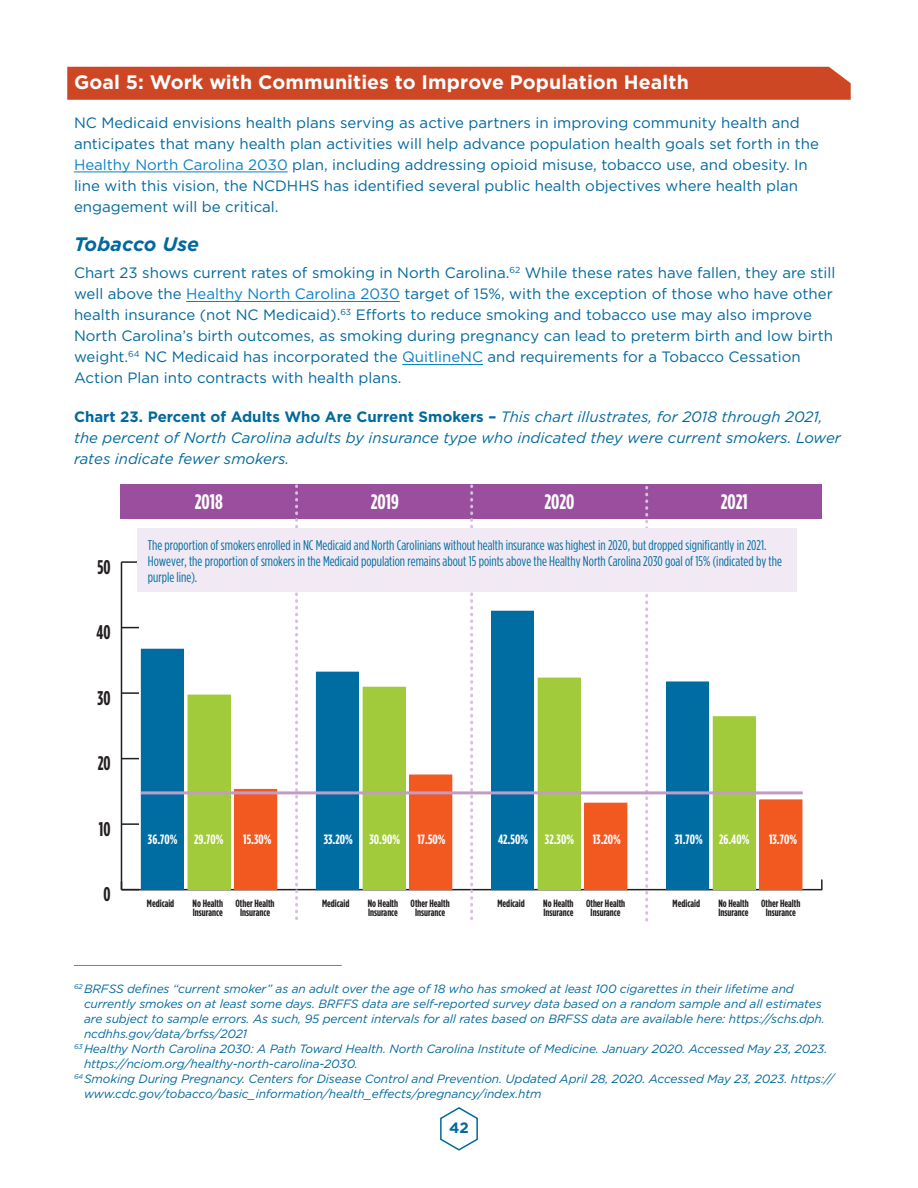
<style>
.page{position:relative;width:918px;height:1188px;background:#fff}
.page>*{position:absolute;margin:0;border:0;box-sizing:border-box;transform-origin:0 0}
.t1{font:700 21px "Gotham Condensed";color:#fff}
.t2{font:700 19.8px "Gotham Condensed";color:#231f20;scale:.91 1}
.Subhead_2{font:700 19.5px "Gotham";letter-spacing:.005em;color:#fff}
.Subhead_3{font:italic 700 19.5px "Gotham";color:#00699d}
.t3{font:15px/21px "Gotham";color:#00699d}
.Figure_head{font:italic 15px/21px "Gotham";color:#00699d}
.t4{font:700 15px "Gotham";color:#00699d}
.t5{font:14.1px/16.2px "Gotham Condensed";color:#006da2}
.t6{font:700 13.5px "Gotham Condensed";color:#fff}
.Footnote{font:italic 12px/15px "Gotham";letter-spacing:-.01em;color:#00699d}
.t7{font:700 10.5px/9px "Gotham Condensed";color:#231f20;text-align:center}
.s1{color:#0c81c5}
.s2{font-weight:700;font-style:normal}
</style>
<div class="page">
<svg style="left:440px;top:1107px;width:38px;height:44px"></svg>
<div style="left:67px;top:67px;width:784px;height:33px;background:#cd4724"></div>
<hr style="left:74px;top:172px;width:214px;height:1px;background:#0c81c5">
<hr style="left:186px;top:301px;width:214px;height:1px;background:#0c81c5">
<hr style="left:402px;top:364px;width:81px;height:1px;background:#0c81c5">
<hr style="left:74px;top:965px;width:268px;height:1px;background:#f15921">
<div style="left:120px;top:484px;width:702px;height:34px;background:#994e9e"></div>
<hr style="left:121px;top:889px;width:701px;height:1px;background:#231f20">
<svg style="left:295px;top:486px;width:3px;height:433px"></svg>
<svg style="left:470px;top:486px;width:3px;height:433px"></svg>
<svg style="left:645px;top:486px;width:3px;height:434px"></svg>
<svg style="left:821px;top:880px;width:2px;height:10px"></svg>
<hr style="left:121px;top:562px;width:1px;height:328px;background:#231f20">
<svg style="left:122px;top:881px;width:17px;height:8px"></svg>
<svg style="left:122px;top:823px;width:17px;height:2px"></svg>
<svg style="left:122px;top:758px;width:17px;height:1px"></svg>
<svg style="left:122px;top:692px;width:17px;height:2px"></svg>
<svg style="left:122px;top:627px;width:17px;height:1px"></svg>
<svg style="left:121px;top:561px;width:16px;height:2px"></svg>
<div style="left:235px;top:789px;width:42px;height:101px;background:#f15921"></div>
<div style="left:234px;top:789px;width:43px;height:101px;border:1px solid #f15921"></div>
<div style="left:410px;top:775px;width:42px;height:115px;background:#f15921"></div>
<div style="left:409px;top:775px;width:43px;height:115px;border:1px solid #f15921"></div>
<div style="left:585px;top:803px;width:42px;height:87px;background:#f15921"></div>
<div style="left:584px;top:803px;width:43px;height:87px;border:1px solid #f15921"></div>
<div style="left:760px;top:800px;width:42px;height:90px;background:#f15921"></div>
<div style="left:188px;top:695px;width:42px;height:195px;background:#a1cb3a"></div>
<div style="left:363px;top:687px;width:42px;height:203px;background:#a1cb3a"></div>
<div style="left:538px;top:678px;width:42px;height:212px;background:#a1cb3a"></div>
<div style="left:538px;top:678px;width:43px;height:212px;border:1px solid #a1cb3a"></div>
<div style="left:713px;top:717px;width:42px;height:173px;background:#a1cb3a"></div>
<div style="left:713px;top:716px;width:43px;height:174px;border:1px solid #a1cb3a"></div>
<div style="left:141px;top:649px;width:42px;height:241px;background:#006da2"></div>
<div style="left:141px;top:649px;width:43px;height:241px;border:1px solid #006da2"></div>
<div style="left:316px;top:672px;width:42px;height:218px;background:#006da2"></div>
<div style="left:316px;top:672px;width:43px;height:218px;border:1px solid #006da2"></div>
<div style="left:491px;top:611px;width:43px;height:279px;background:#006da2"></div>
<div style="left:667px;top:682px;width:42px;height:208px;background:#006da2"></div>
<div style="left:666px;top:682px;width:43px;height:208px;border:1px solid #006da2"></div>
<hr style="left:141px;top:791px;width:662px;height:3px;background:#c29cc7">
<div style="left:137px;top:529px;width:660px;height:63px;background:#f1e9f3"></div>
<p class="Subhead_2" style="left:74px;top:69px;width:616px">Goal 5: Work with Communities to Improve Population Health</p>
<p class="t3" style="left:74px;top:112px;width:747px">NC Medicaid envisions health plans serving as active partners in improving community health and anticipates that many health plan activities will help advance population health goals set forth in the <span class="s1">Healthy North Carolina 2030</span> plan, including addressing opioid misuse, tobacco use, and obesity. In line with this vision, the NCDHHS has identified several public health objectives where health plan engagement will be critical.</p>
<p class="Subhead_3" style="left:74px;top:231px;width:126px">Tobacco Use</p>
<p class="t3" style="left:74px;top:262px;width:763px">Chart 23 shows current rates of smoking in North Carolina. <sup>62</sup> While these rates have fallen, they are still well above the <span class="s1">Healthy North Carolina 2030</span> target of 15%, with the exception of those who have other health insurance (not NC Medicaid). <sup>63</sup> Efforts to reduce smoking and tobacco use may also improve North Carolina’s birth outcomes, as smoking during pregnancy can lead to preterm birth and low birth weight. <sup>64</sup> NC Medicaid has incorporated the <span class="s1">QuitlineNC</span> and requirements for a Tobacco Cessation Action Plan into contracts with health plans.</p>
<p class="Figure_head" style="left:74px;top:406px;width:768px"><span class="s2">Chart 23. Percent of Adults Who Are Current Smokers –</span> This chart illustrates, for 2018 through 2021, the percent of North Carolina adults by insurance type who indicated they were current smokers. Lower rates indicate fewer smokers.</p>
<p class="t2" style="left:97px;top:556px;width:16px">50</p>
<p class="t2" style="left:97px;top:621px;width:17px">40</p>
<p class="t2" style="left:98px;top:687px;width:16px">30</p>
<p class="t2" style="left:98px;top:752px;width:16px">20</p>
<p class="t2" style="left:99px;top:818px;width:14px">10</p>
<p class="t2" style="left:103px;top:883px;width:9px">0</p>
<p class="t1" style="left:195px;top:490px;width:30px">2018</p>
<p class="t1" style="left:371px;top:490px;width:30px">2019</p>
<p class="t1" style="left:545px;top:490px;width:31px">2020</p>
<p class="t1" style="left:721px;top:490px;width:29px">2021</p>
<p class="t5" style="left:148px;top:536px;width:636px">The proportion of smokers enrolled in NC Medicaid and North Carolinians without health insurance was highest in 2020, but dropped significantly in 2021.<br>However, the proportion of smokers in the Medicaid population remains about 15 points above the Healthy North Carolina 2030 goal of 15% (indicated by the purple line).</p>
<p class="t6" style="left:148px;top:832px;width:77px">36.70% 29.70%</p>
<p class="t6" style="left:243px;top:832px;width:30px">15.30%</p>
<p class="t6" style="left:324px;top:832px;width:78px">33.20% 30.90%</p>
<p class="t6" style="left:418px;top:832px;width:30px">17.50%</p>
<p class="t6" style="left:498px;top:832px;width:31px">42.50%</p>
<p class="t6" style="left:545px;top:832px;width:31px">32.30%</p>
<p class="t6" style="left:593px;top:832px;width:30px">13.20%</p>
<p class="t6" style="left:675px;top:832px;width:76px">31.70% 26.40%</p>
<p class="t6" style="left:769px;top:832px;width:29px">13.70%</p>
<p class="t7" style="left:147px;top:898px;width:29px">Medicaid</p>
<p class="t7" style="left:235px;top:898px;width:41px">Other Health<br>Insurance</p>
<p class="t7" style="left:193px;top:898px;width:32px;text-align:left">No Health<br>Insurance</p>
<p class="t7" style="left:322px;top:898px;width:29px">Medicaid</p>
<p class="t7" style="left:411px;top:898px;width:41px">Other Health<br>Insurance</p>
<p class="t7" style="left:368px;top:898px;width:32px;text-align:left">No Health<br>Insurance</p>
<p class="t7" style="left:498px;top:898px;width:29px">Medicaid</p>
<p class="t7" style="left:586px;top:898px;width:41px">Other Health<br>Insurance</p>
<p class="t7" style="left:543px;top:898px;width:32px;text-align:left">No Health<br>Insurance</p>
<p class="t7" style="left:673px;top:898px;width:29px">Medicaid</p>
<p class="t7" style="left:761px;top:898px;width:41px">Other Health<br>Insurance</p>
<p class="t7" style="left:718px;top:898px;width:32px;text-align:left">No Health<br>Insurance</p>
<p class="Footnote" style="left:84px;top:981px;width:742px;text-indent:-10px"><sup>62</sup> BRFSS defines “current smoker” as an adult over the age of 18 who has smoked at least 100 cigarettes in their lifetime and currently smokes on at least some days. BRFFS data are self-reported survey data based on a random sample and all estimates are subject to sample errors. As such, 95 percent intervals for all rates based on BRFSS data are available here: https://schs.dph. ncdhhs.gov/data/brfss/2021</p>
<p class="Footnote" style="left:84px;top:1041px;width:745px;text-indent:-10px"><sup>63</sup> Healthy North Carolina 2030: A Path Toward Health. North Carolina Institute of Medicine. January 2020. Accessed May 23, 2023. https://nciom.org/healthy-north-carolina-2030.</p>
<p class="Footnote" style="left:84px;top:1071px;width:752px;text-indent:-10px"><sup>64</sup> Smoking During Pregnancy. Centers for Disease Control and Prevention. Updated April 28, 2020. Accessed May 23, 2023. https:// www.cdc.gov/tobacco/basic_information/health_effects/pregnancy/index.htm</p>
<p class="t4" style="left:449px;top:1118px;width:21px">42</p>
</div>
